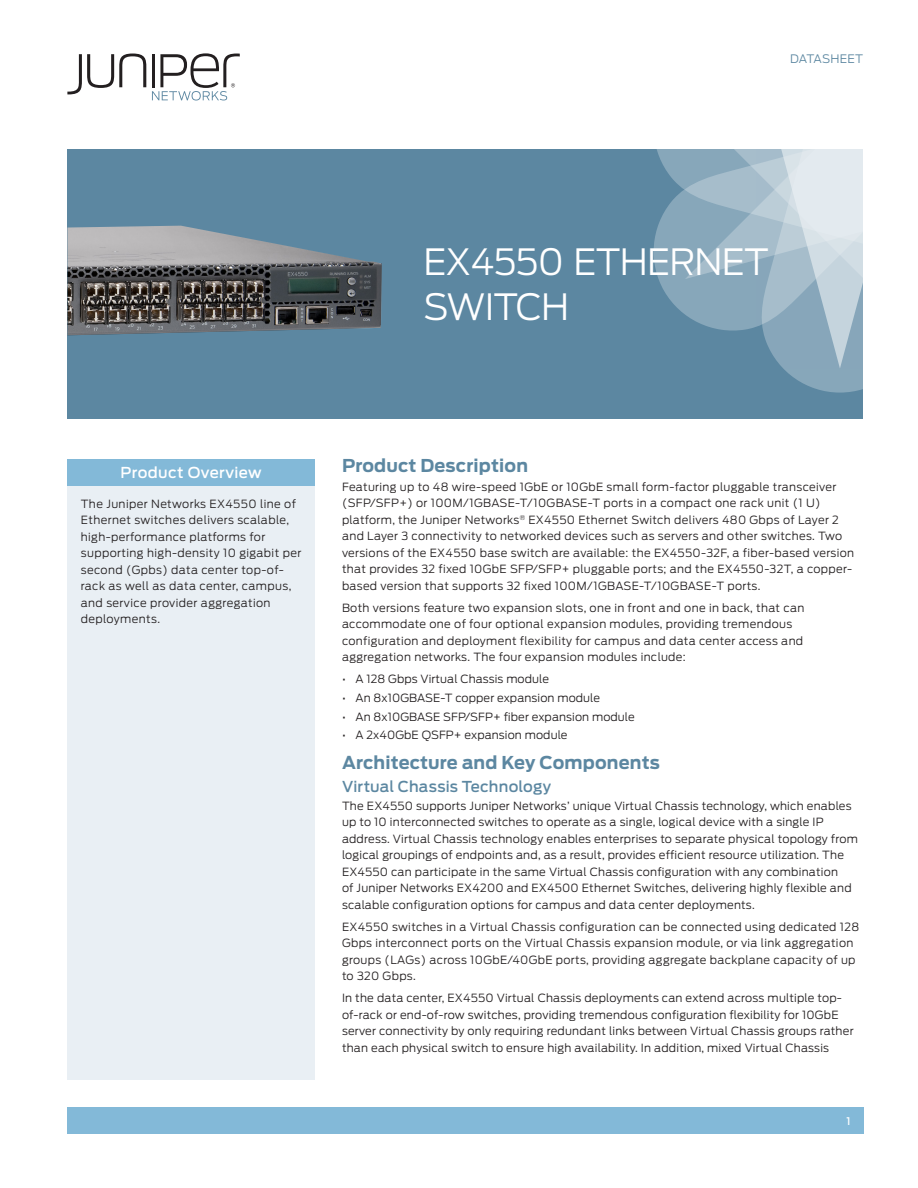
<style>
.page{position:relative;width:918px;height:1188px;background:#fff}
.page>*{position:absolute;margin:0;border:0;box-sizing:border-box;transform-origin:0 0}
.t1{font:300 36px/45px "Antenna";letter-spacing:-.02em;color:#fff}
.t2{font:700 17.7px "Antenna";letter-spacing:.01em;color:#5c87a1}
.t3{font:500 15px "Antenna";letter-spacing:.01em;color:#5c87a1}
.t4{font:500 15px "Antenna";letter-spacing:.03em;color:#fff}
.t5{font:300 11.7px "Antenna";letter-spacing:.01em;color:#5c87a1}
.t6{font:300 11.25px/16.5px "Antenna";letter-spacing:.02em;color:#231f20}
.t7{font:500 10.5px "Antenna";color:#fff}
</style>
<div class="page">
<div style="left:68px;top:1107px;width:796px;height:27px;background:#83b9d8"></div>
<svg style="left:67px;top:54px;width:79px;height:40px"></svg>
<svg style="left:152px;top:53px;width:88px;height:48px"></svg>
<div style="left:68px;top:149px;width:795px;height:270px;background:#5c87a1"></div>
<svg style="left:654px;top:149px;width:209px;height:243px"></svg>
<div style="left:67px;top:459px;width:248px;height:27px;background:#83b9d8"></div>
<div style="left:67px;top:486px;width:248px;height:594px;background:#e9eff4"></div>
<img style="left:67px;top:226px;width:315px;height:109px">
<p class="t5" style="left:790px;top:52px;width:74px">DATASHEET</p>
<h1 class="t1" style="left:423px;top:240px;width:296px">EX4550 Ethernet<br>Switch</h1>
<h3 class="t4" style="left:121px;top:464px;width:143px">Product Overview</h3>
<p class="t6" style="left:81px;top:496px;width:222px">The Juniper Networks EX4550 line of Ethernet switches delivers scalable, high-performance platforms for supporting high-density 10 gigabit per second (Gpbs) data center top-of&shy;rack as well as data center, campus, and service provider aggregation deployments.</p>
<h2 class="t2" style="left:342px;top:455px;width:188px">Product Description</h2>
<p class="t6" style="left:342px;top:479px;width:514px">Featuring up to 48 wire-speed 1GbE or 10GbE small form-factor pluggable transceiver (SFP/SFP+) or 100M/1GBASE-T/10GBASE-T ports in a compact one rack unit (1 U) platform, the Juniper Networks<sup>®</sup> EX4550 Ethernet Switch delivers 480 Gbps of Layer 2 and Layer 3 connectivity to networked devices such as servers and other switches. Two versions of the EX4550 base switch are available: the EX4550-32F, a fiber-based version that provides 32 fixed 10GbE SFP/SFP+ pluggable ports; and the EX4550-32T, a copper&shy;based version that supports 32 fixed 100M/1GBASE-T/10GBASE-T ports.</p>
<p class="t6" style="left:342px;top:599px;width:464px">Both versions feature two expansion slots, one in front and one in back, that can accommodate one of four optional expansion modules, providing tremendous configuration and deployment flexibility for campus and data center access and aggregation networks. The four expansion modules include:</p>
<p class="t6" style="left:342px;top:671px;width:209px">• A 128 Gbps Virtual Chassis module</p>
<p class="t6" style="left:342px;top:690px;width:260px">• An 8x10GBASE-T copper expansion module</p>
<p class="t6" style="left:342px;top:708px;width:294px">• An 8x10GBASE SFP/SFP+ fiber expansion module</p>
<p class="t6" style="left:342px;top:727px;width:227px">• A 2x40GbE QSFP+ expansion module</p>
<h2 class="t2" style="left:342px;top:752px;width:319px">Architecture and Key Components</h2>
<h3 class="t3" style="left:342px;top:778px;width:211px">Virtual Chassis Technology</h3>
<p class="t6" style="left:342px;top:797px;width:517px">The EX4550 supports Juniper Networks’ unique Virtual Chassis technology, which enables up to 10 interconnected switches to operate as a single, logical device with a single IP address. Virtual Chassis technology enables enterprises to separate physical topology from logical groupings of endpoints and, as a result, provides efficient resource utilization. The EX4550 can participate in the same Virtual Chassis configuration with any combination<br>of Juniper Networks EX4200 and EX4500 Ethernet Switches, delivering highly flexible and scalable configuration options for campus and data center deployments.</p>
<p class="t6" style="left:342px;top:918px;width:519px">EX4550 switches in a Virtual Chassis configuration can be connected using dedicated 128<br>Gbps interconnect ports on the Virtual Chassis expansion module, or via link aggregation groups (LAGs) across 10GbE/40GbE ports, providing aggregate backplane capacity of up to 320 Gbps.</p>
<p class="t6" style="left:342px;top:990px;width:513px">In the data center, EX4550 Virtual Chassis deployments can extend across multiple top&shy;of-rack or end-of-row switches, providing tremendous configuration flexibility for 10GbE server connectivity by only requiring redundant links between Virtual Chassis groups rather than each physical switch to ensure high availability. In addition, mixed Virtual Chassis</p>
<p class="t7" style="left:846px;top:1115px;width:6px">1</p>
</div>
